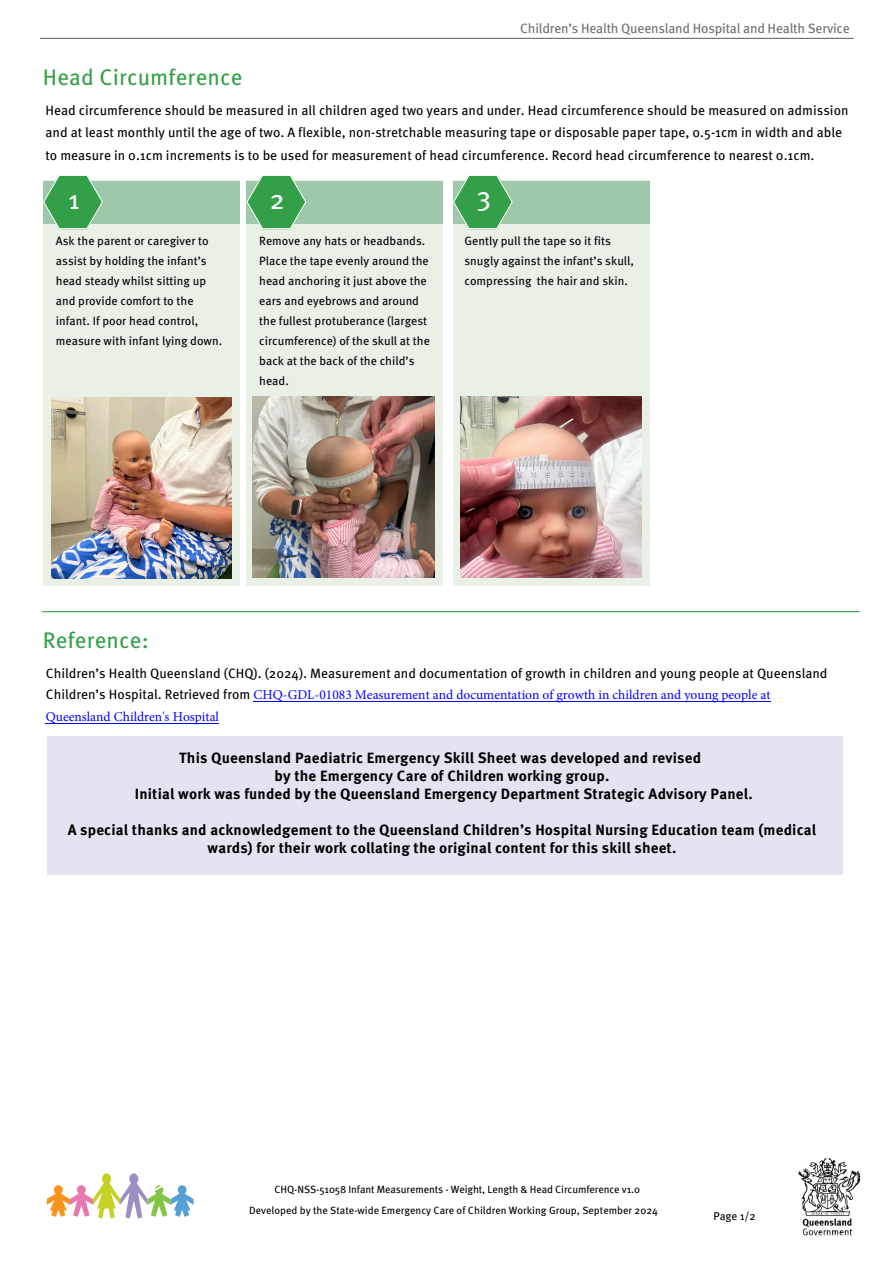
<style>
.page{position:relative;width:894px;height:1264px;background:#fff}
.page>*{position:absolute;margin:0;border:0;box-sizing:border-box;transform-origin:0 0}
.t1{font:27px "Meta OT";color:#fff}
.t2{font:22.5px "Meta OT";letter-spacing:.01em;color:#33a049}
.t3{font:700 15px/18px "Meta Hebrew";letter-spacing:.01em;color:#000;text-align:center}
.t4{font:13.5px/22.5px "Meta OT";color:#000}
.t5{font:13.5px "Meta OT";letter-spacing:-.015em;color:#6d6e71}
.t6{font:12px/20px "Meta OT";color:#000}
.t7{font:11.25px "Meta OT";color:#000}
.t8{font:10.5px "Meta OT";color:#000}
.s1{font-family:"Minion Pro";color:#00f}
</style>
<div class="page">
<svg style="left:47px;top:1173px;width:146px;height:45px"></svg>
<img style="left:797px;top:1157px;width:64px;height:79px">
<hr style="left:40px;top:38px;width:813px;height:1px;background:#6d6e71">
<div style="left:43px;top:181px;width:197px;height:405px;background:#e9f0e5"></div>
<div style="left:43px;top:181px;width:197px;height:42px;background:#9fc7aa"></div>
<svg style="left:43px;top:175px;width:60px;height:54px"></svg>
<div style="left:246px;top:181px;width:197px;height:405px;background:#e9f0e5"></div>
<div style="left:246px;top:181px;width:197px;height:42px;background:#9fc7aa"></div>
<svg style="left:246px;top:175px;width:60px;height:54px"></svg>
<div style="left:452px;top:181px;width:197px;height:405px;background:#e9f0e5"></div>
<div style="left:452px;top:181px;width:197px;height:42px;background:#9fc7aa"></div>
<svg style="left:452px;top:175px;width:61px;height:54px"></svg>
<img style="left:460px;top:396px;width:181px;height:181px">
<img style="left:253px;top:396px;width:181px;height:181px">
<img style="left:51px;top:398px;width:180px;height:180px">
<hr style="left:42px;top:611px;width:817px;height:1px;background:#33a049">
<div style="left:47px;top:736px;width:795px;height:139px;background:#e6e2f1"></div>
<hr style="left:253px;top:701px;width:517px;height:1px;background:#00f">
<hr style="left:46px;top:723px;width:173px;height:1px;background:#00f">
<h2 class="t5" style="left:520px;top:17px;width:331px">Children’s Health Queensland Hospital and Health Service</h2>
<h1 class="t2" style="left:43px;top:59px;width:201px">Head Circumference</h1>
<h2 class="t4" style="left:45px;top:98px;width:804px">Head circumference should be measured in all children aged two years and under. Head circumference should be measured on admission and at least monthly until the age of two. A flexible, non-stretchable measuring tape or disposable paper tape, 0.5-1cm in width and able to measure in 0.1cm increments is to be used for measurement of head circumference. Record head circumference to nearest 0.1cm.</h2>
<p class="t1" style="left:68px;top:178px;width:13px">1</p>
<h3 class="t1" style="left:270px;top:178px;width:16px">2</h3>
<p class="t1" style="left:476px;top:176px;width:16px">3</p>
<p class="t6" style="left:56px;top:230px;width:168px">Ask the parent or caregiver to assist by holding the infant’s head steady whilst sitting up and provide comfort to the infant. If poor head control, measure with infant lying down.</p>
<h3 class="t6" style="left:259px;top:230px;width:172px">Remove any hats or headbands.<br>Place the tape evenly around the head anchoring it just above the ears and eyebrows and around the fullest protuberance (largest circumference) of the skull at the back at the back of the child’s head.</h3>
<p class="t6" style="left:464px;top:230px;width:171px">Gently pull the tape so it fits snugly against the infant’s skull, compressing the hair and skin.</p>
<h2 class="t2" style="left:43px;top:622px;width:107px">Reference:</h2>
<h2 class="t4" style="left:46px;top:662px;width:783px;line-height:21.1px">Children’s Health Queensland (CHQ). (2024). Measurement and documentation of growth in children and young people at Queensland<br>Children’s Hospital. Retrieved from <span class="s1">CHQ-GDL-01083 Measurement and documentation of growth in children and young people at<br>Queensland Children's Hospital</span></h2>
<h3 class="t3" style="left:135px;top:750px;width:619px">This Queensland Paediatric Emergency Skill Sheet was developed and revised<br>by the Emergency Care of Children working group.<br>Initial work was funded by the Queensland Emergency Department Strategic Advisory Panel.</h3>
<p class="t3" style="left:68px;top:822px;width:749px">A special thanks and acknowledgement to the Queensland Children’s Hospital Nursing Education team (medical wards) for their work collating the original content for this skill sheet.</p>
<p class="t8" style="left:274px;top:1181px;width:367px">CHQ-NSS-51058 Infant Measurements - Weight, Length &amp; Head Circumference v1.0</p>
<h1 class="t8" style="left:249px;top:1201px;width:410px">Developed by the State-wide Emergency Care of Children Working Group, September 2024</h1>
<p class="t7" style="left:713px;top:1207px;width:44px">Page 1/2</p>
</div>
